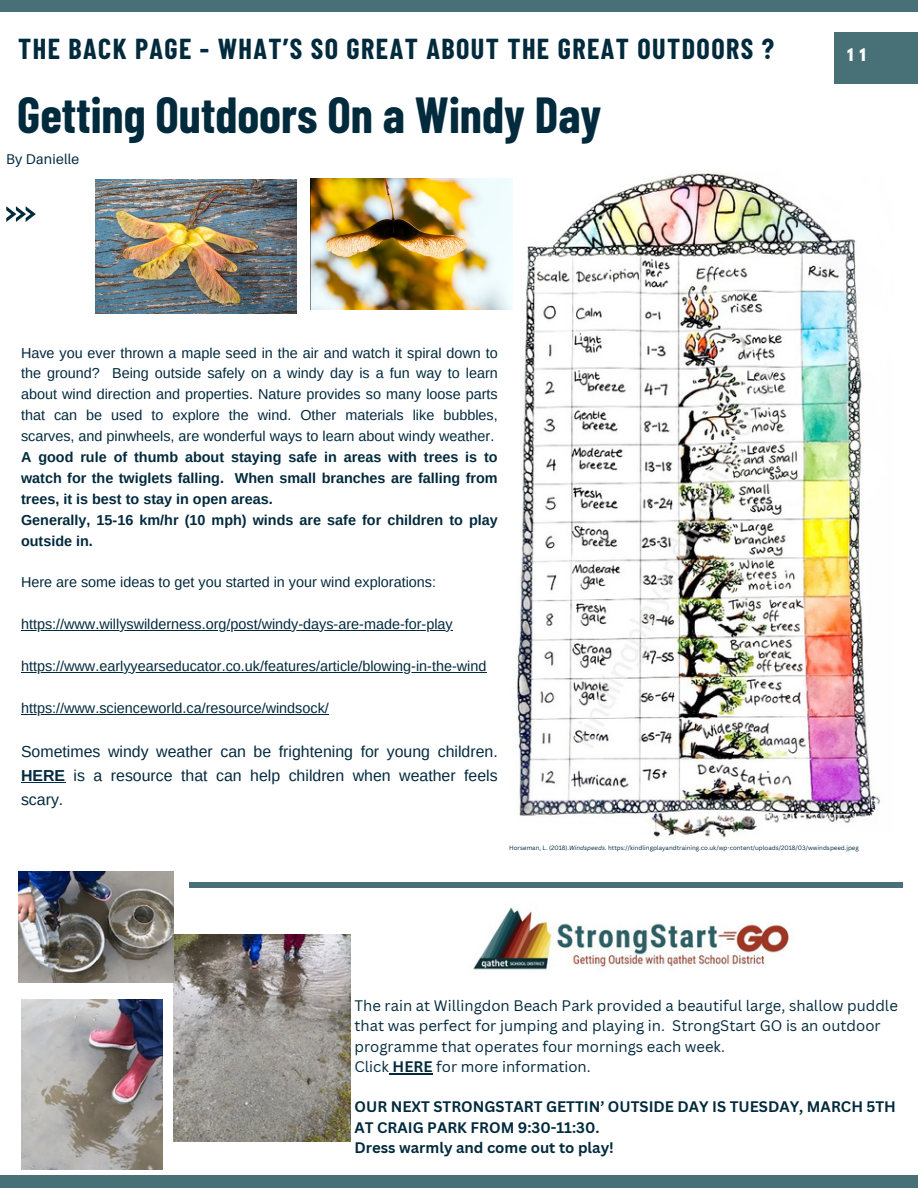
<style>
.page{position:relative;width:918px;height:1188px;background:#fff}
.page>*{position:absolute;margin:0;border:0;box-sizing:border-box;transform-origin:0 0}
.t1{font:700 49.5px "Barlow Condensed";color:#022a3d}
.t2{font:700 28.2px "Barlow Condensed";letter-spacing:.05em;color:#022a3d}
.t3{font:15.9px/23.7px "Arimo";color:#022a3d;text-align:justify}
.t4{font:700 15.45px "League Spartan";color:#fff}
.t5{font:14.85px/20.2px "Canva Sans";color:#022a3d}
.t6{font:700 14.85px/20.2px "Canva Sans";color:#022a3d}
.t7{font:14.4px/20.9px "Arimo";color:#022a3d;text-align:justify}
.t8{font:700 14.4px/20.9px "Arimo";color:#022a3d}
.t9{font:14.1px "Aileron";letter-spacing:.015em;color:#022a3d}
.t10{font:6.15px "Canva Sans";color:#022a3d}
.s1{font-weight:700}
.s2{font-style:italic}
</style>
<div class="page">
<div style="left:0;top:0;width:918px;height:12px;background:#477077"></div>
<div style="left:0;top:1175px;width:918px;height:13px;background:#477077"></div>
<div style="left:834px;top:32px;width:84px;height:52px;background:#477077"></div>
<img style="left:473px;top:907px;width:316px;height:63px">
<svg style="left:6px;top:206px;width:29px;height:16px"></svg>
<div style="left:189px;top:883px;width:714px;height:5px;background:#477077"></div>
<img style="left:174px;top:934px;width:176px;height:207px">
<img style="left:18px;top:871px;width:155px;height:112px">
<img style="left:21px;top:1000px;width:142px;height:170px">
<img style="left:498px;top:173px;width:382px;height:665px">
<img style="left:96px;top:180px;width:200px;height:134px">
<img style="left:310px;top:179px;width:203px;height:130px">
<hr style="left:21px;top:630px;width:432px;height:1px;background:#022a3d">
<hr style="left:21px;top:672px;width:465px;height:1px;background:#022a3d">
<hr style="left:21px;top:714px;width:308px;height:1px;background:#022a3d">
<hr style="left:21px;top:782px;width:44px;height:1px;background:#022a3d">
<hr style="left:393px;top:1073px;width:40px;height:1px;background:#022a3d">
<h2 class="t2" style="left:18px;top:31px;width:758px">THE BACK PAGE - WHAT’S SO GREAT ABOUT THE GREAT OUTDOORS ?</h2>
<h1 class="t1" style="left:17px;top:83px;width:586px">Getting Outdoors On a Windy Day</h1>
<p class="t9" style="left:6px;top:151px;width:75px">By Danielle</p>
<p class="t7" style="left:21px;top:342px;width:478px">Have you ever thrown a maple seed in the air and watch it spiral down to the ground? Being outside safely on a windy day is a fun way to learn about wind direction and properties. Nature provides so many loose parts that can be used to explore the wind. Other materials like bubbles, scarves, and pinwheels, are wonderful ways to learn about windy weather.</p>
<p class="t8" style="left:21px;top:447px;width:478px">A good rule of thumb about staying safe in areas with trees is to watch for the twiglets falling. When small branches are falling from trees, it is best to stay in open areas.<br>Generally, 15-16 km/hr (10 mph) winds are safe for children to play outside in.</p>
<p class="t7" style="left:21px;top:572px;width:417px">Here are some ideas to get you started in your wind explorations:</p>
<p class="t7" style="left:21px;top:614px;width:433px">https://www.willyswilderness.org/post/windy-days-are-made-for-play</p>
<p class="t7" style="left:21px;top:655px;width:467px">https://www.earlyyearseducator.co.uk/features/article/blowing-in-the-wind</p>
<p class="t7" style="left:21px;top:697px;width:309px">https://www.scienceworld.ca/resource/windsock/</p>
<p class="t3" style="left:21px;top:740px;width:478px">Sometimes windy weather can be frightening for young children.<br><span class="s1">HERE</span> is a resource that can help children when weather feels scary.</p>
<p class="t4" style="left:847px;top:47px;width:20px">1 1</p>
<p class="t10" style="left:509px;top:844px;width:351px">Horseman, L. (2018).<span class="s2">Windspeeds.</span> https://kindlingplayandtraining.co.uk/wp-content/uploads/2018/03/wwindspeed.jpeg</p>
<p class="t5" style="left:355px;top:995px;width:545px">The rain at Willingdon Beach Park provided a beautiful large, shallow puddle that was perfect for jumping and playing in. StrongStart GO is an outdoor programme that operates four mornings each week.<br>Click <span class="s1">HERE</span> for more information.</p>
<p class="t6" style="left:355px;top:1096px;width:543px">OUR NEXT STRONGSTART GETTIN’ OUTSIDE DAY IS TUESDAY, MARCH 5TH<br>AT CRAIG PARK FROM 9:30-11:30.<br>Dress warmly and come out to play!</p>
</div>
